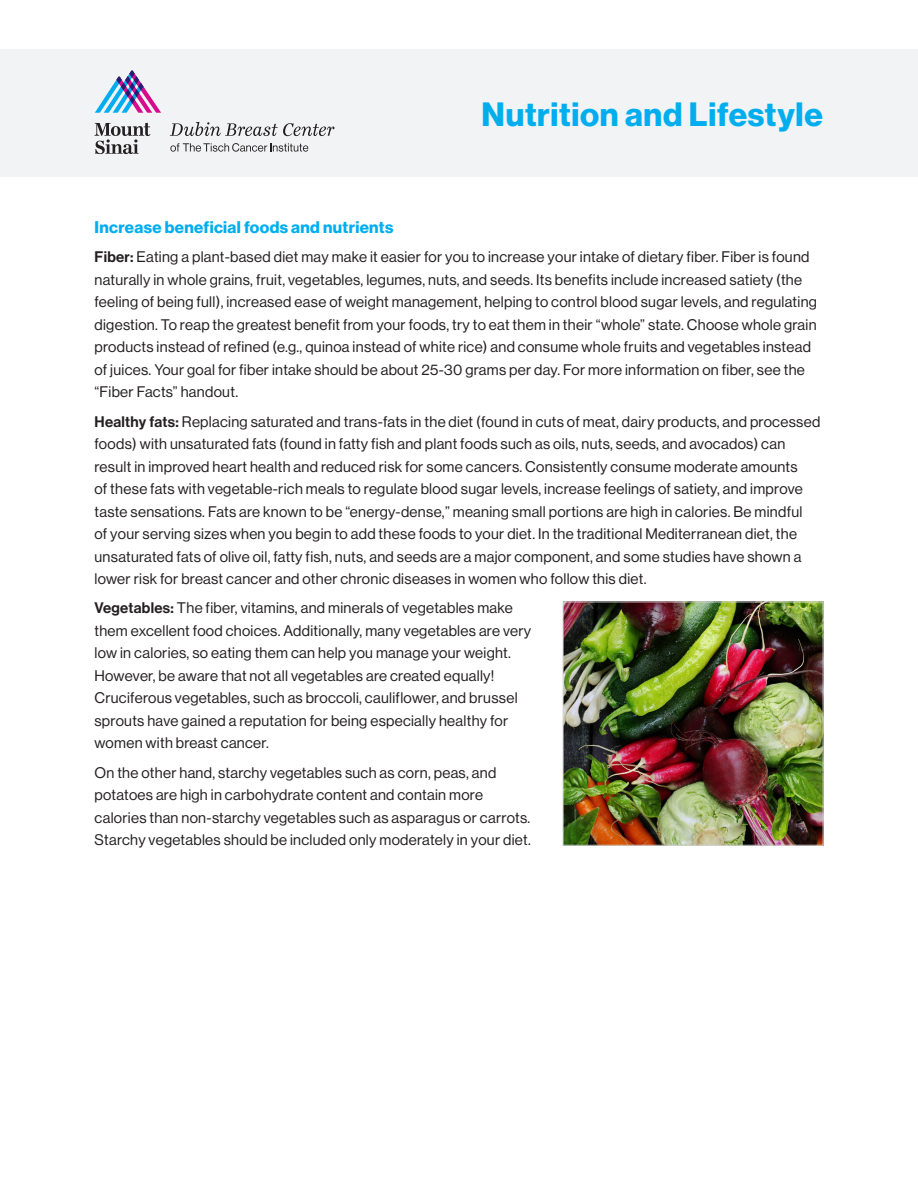
<style>
.page{position:relative;width:918px;height:1188px;background:#fff}
.page>*{position:absolute;margin:0;border:0;box-sizing:border-box;transform-origin:0 0}
.t1{font:33px "N Haas Grotesk DS Std 75 Bd";letter-spacing:.02em;color:#00aeef}
.t2{font:16.5px "N Haas Grotesk DS Std 75 Bd";letter-spacing:.02em;color:#00aeef}
.t3{font:15px/22.5px "N Haas Grotesk DS Std 55 Rg";letter-spacing:.02em;color:#231f20}
.s1{font-family:"N Haas Grotesk DS Std 65 Md"}
</style>
<div class="page">
<div style="left:0;top:50px;width:918px;height:127px;background:#f2f3f4"></div>
<img style="left:565px;top:604px;width:257px;height:240px">
<div style="left:563px;top:602px;width:261px;height:244px;border:1px solid #d1d2d4"></div>
<svg style="left:95px;top:70px;width:66px;height:43px"></svg>
<svg style="left:94px;top:123px;width:56px;height:31px"></svg>
<svg style="left:170px;top:122px;width:165px;height:14px"></svg>
<svg style="left:170px;top:143px;width:138px;height:9px"></svg>
<p class="t1" style="left:482px;top:95px;width:343px">Nutrition and Lifestyle</p>
<p class="t2" style="left:94px;top:218px;width:300px">Increase beneficial foods and nutrients</p>
<p class="t3" style="left:94px;top:246px;width:724px"><span class="s1">Fiber:</span> Eating a plant-based diet may make it easier for you to increase your intake of dietary fiber. Fiber is found naturally in whole grains, fruit, vegetables, legumes, nuts, and seeds. Its benefits include increased satiety (the feeling of being full), increased ease of weight management, helping to control blood sugar levels, and regulating digestion. To reap the greatest benefit from your foods, try to eat them in their “whole” state. Choose whole grain products instead of refined (e.g., quinoa instead of white rice) and consume whole fruits and vegetables instead of juices. Your goal for fiber intake should be about 25-30 grams per day. For more information on fiber, see the “Fiber Facts” handout.</p>
<p class="t3" style="left:94px;top:410px;width:727px"><span class="s1">Healthy fats:</span> Replacing saturated and trans-fats in the diet (found in cuts of meat, dairy products, and processed foods) with unsaturated fats (found in fatty fish and plant foods such as oils, nuts, seeds, and avocados) can result in improved heart health and reduced risk for some cancers. Consistently consume moderate amounts<br>of these fats with vegetable-rich meals to regulate blood sugar levels, increase feelings of satiety, and improve taste sensations. Fats are known to be “energy-dense,” meaning small portions are high in calories. Be mindful<br>of your serving sizes when you begin to add these foods to your diet. In the traditional Mediterranean diet, the unsaturated fats of olive oil, fatty fish, nuts, and seeds are a major component, and some studies have shown a lower risk for breast cancer and other chronic diseases in women who follow this diet.</p>
<p class="t3" style="left:94px;top:597px;width:438px"><span class="s1">Vegetables:</span> The fiber, vitamins, and minerals of vegetables make them excellent food choices. Additionally, many vegetables are very low in calories, so eating them can help you manage your weight.<br>However, be aware that not all vegetables are created equally!<br>Cruciferous vegetables, such as broccoli, cauliflower, and brussel sprouts have gained a reputation for being especially healthy for women with breast cancer.</p>
<p class="t3" style="left:94px;top:761px;width:438px">On the other hand, starchy vegetables such as corn, peas, and potatoes are high in carbohydrate content and contain more calories than non-starchy vegetables such as asparagus or carrots.<br>Starchy vegetables should be included only moderately in your diet.</p>
</div>
